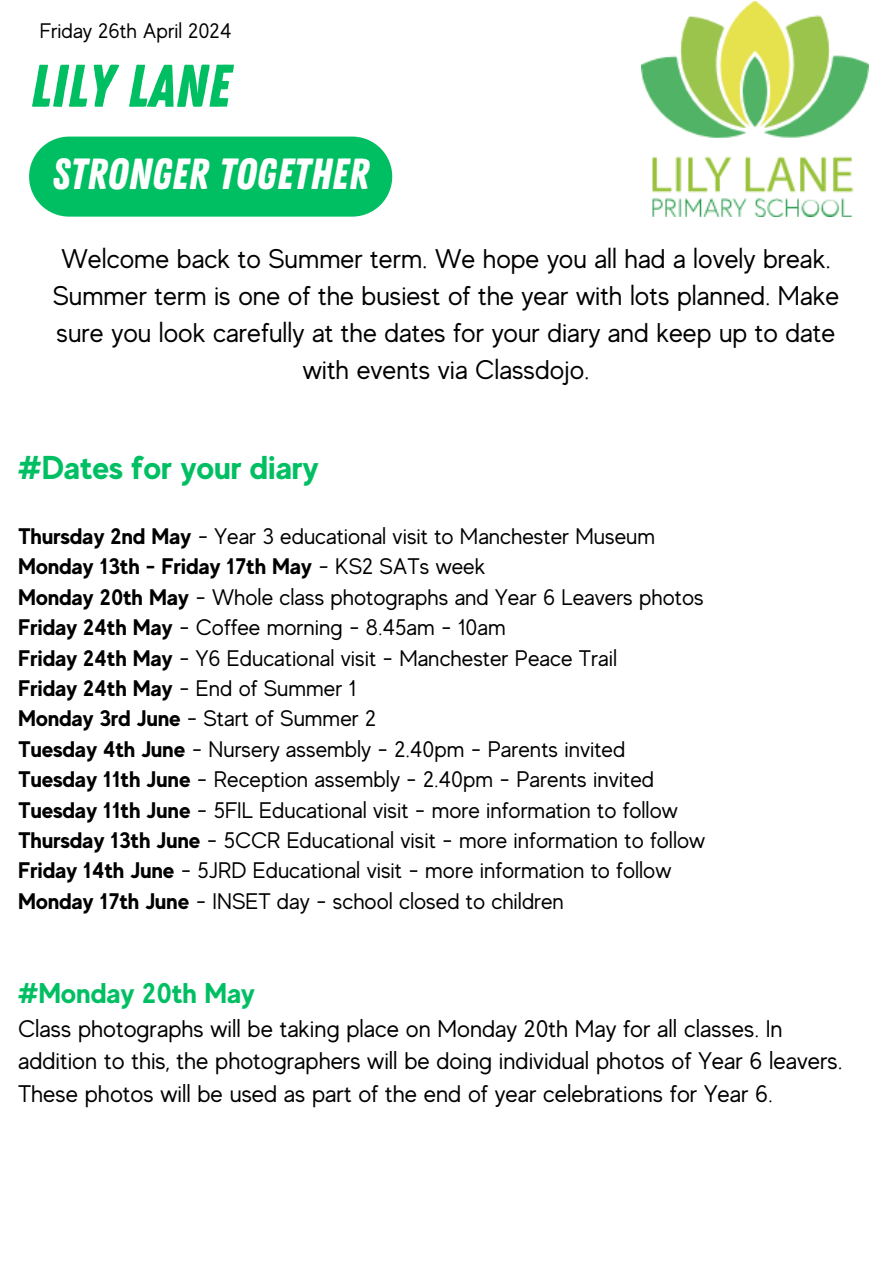
<style>
.page{position:relative;width:894px;height:1264px;background:#fff}
.page>*{position:absolute;margin:0;border:0;box-sizing:border-box;transform-origin:0 0}
.t1{font:60px "Zing Rust Base";color:#00bf63}
.t2{font:43.5px "Zing Rust Base";color:#fff}
.t3{font:700 33px "MADE Evolve Sans";color:#00bf63}
.t4{font:700 28.5px "MADE Evolve Sans";color:#00bf63}
.t5{font:27px/37.2px "MADE Evolve Sans";color:#000;text-align:center}
.t6{font:24px/32.7px "MADE Evolve Sans";color:#000}
.t7{font:22.5px/30.3px "MADE Evolve Sans";color:#000}
.t8{font:21px "MADE Evolve Sans";color:#000}
.s1{font-weight:700}
</style>
<div class="page">
<div style="left:29px;top:137px;width:363px;height:80px;background:#00bf63"></div>
<img style="left:641px;top:2px;width:227px;height:215px">
<h4 class="t8" style="left:40px;top:19px;width:193px">Friday 26th April 2024</h4>
<h1 class="t1" style="left:30px;top:51px;width:201px">LILY LANE</h1>
<h2 class="t2" style="left:52px;top:148px;width:318px">STRONGER TOGETHER</h2>
<p class="t5" style="left:53px;top:240px;width:787px">Welcome back to Summer term. We hope you all had a lovely break.<br>Summer term is one of the busiest of the year with lots planned. Make sure you look carefully at the dates for your diary and keep up to date with events via Classdojo.</p>
<h3 class="t3" style="left:18px;top:448px;width:302px">#Dates for your diary</h3>
<h5 class="t7" style="left:18px;top:521px;width:688px"><span class="s1">Thursday 2nd May</span> - Year 3 educational visit to Manchester Museum <span class="s1">Monday 13th - Friday 17th May</span> - KS2 SATs week<br><span class="s1">Monday 20th May</span> - Whole class photographs and Year 6 Leavers photos <span class="s1">Friday 24th May</span> - Coffee morning - 8.45am - 10am<br><span class="s1">Friday 24th May</span> - Y6 Educational visit - Manchester Peace Trail<br><span class="s1">Friday 24th May</span> - End of Summer 1<br><span class="s1">Monday 3rd June</span> - Start of Summer 2<br><span class="s1">Tuesday 4th June</span> - Nursery assembly - 2.40pm - Parents invited <span class="s1">Tuesday 11th June</span> - Reception assembly - 2.40pm - Parents invited <span class="s1">Tuesday 11th June</span> - 5FIL Educational visit - more information to follow <span class="s1">Thursday 13th June</span> - 5CCR Educational visit - more information to follow <span class="s1">Friday 14th June</span> - 5JRD Educational visit - more information to follow <span class="s1">Monday 17th June</span> - INSET day - school closed to children</h5>
<h5 class="t4" style="left:18px;top:976px;width:238px">#Monday 20th May</h5>
<h5 class="t6" style="left:18px;top:1012px;width:825px">Class photographs will be taking place on Monday 20th May for all classes. In addition to this, the photographers will be doing individual photos of Year 6 leavers.<br>These photos will be used as part of the end of year celebrations for Year 6.</h5>
</div>
